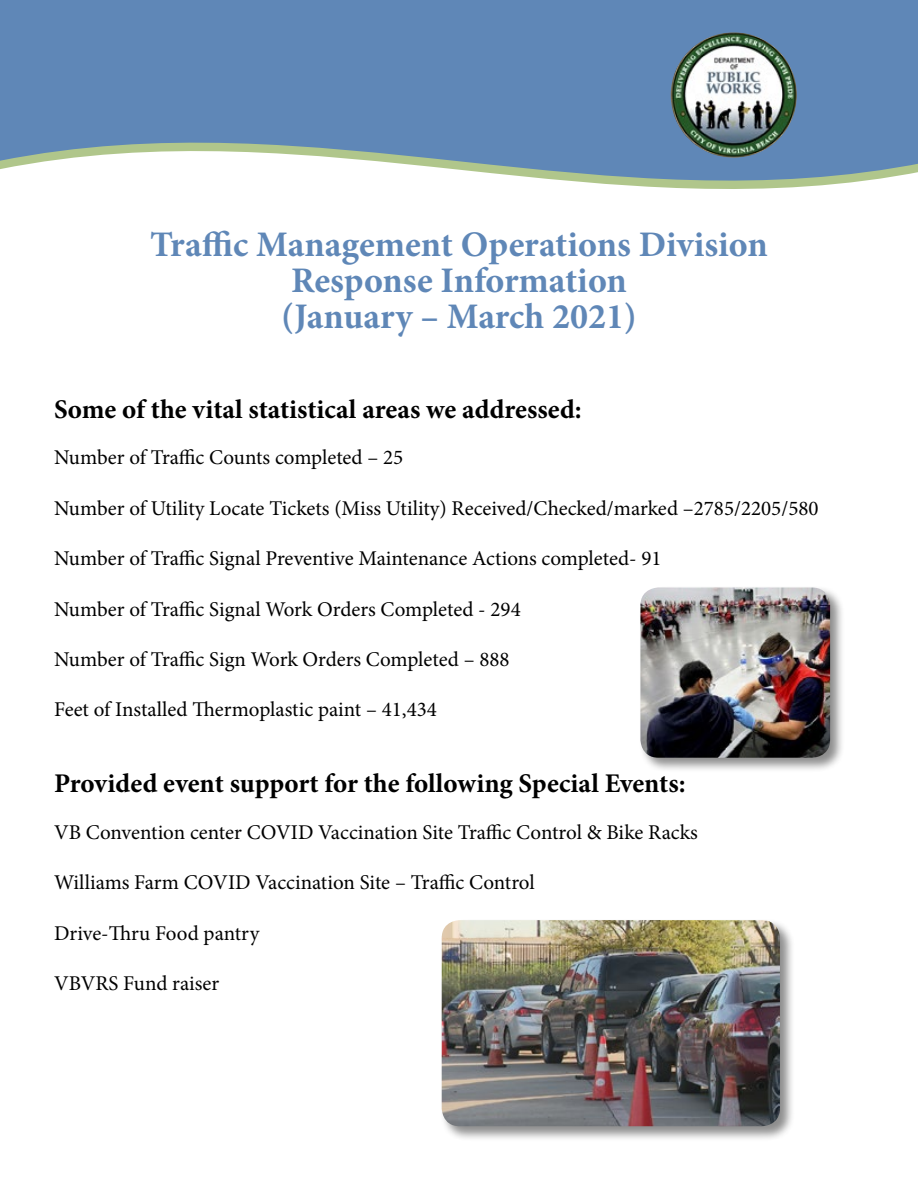
<style>
.page{position:relative;width:918px;height:1188px;background:#fff}
.page>*{position:absolute;margin:0;border:0;box-sizing:border-box;transform-origin:0 0}
.t1{font:700 36px/36px "Minion Pro";color:#5f87b7;text-align:center}
.t2{font:700 27px "Minion Pro";color:#000}
.t3{font:21px "Minion Pro";color:#000}
</style>
<div class="page">
<svg style="left:0;top:0;width:918px;height:189px;background:#7496bc"></svg>
<img style="left:671px;top:32px;width:126px;height:126px;border-radius:63px">
<div style="left:639px;top:586px;width:206px;height:187px;background:#000;opacity:.45"></div>
<img style="left:640px;top:588px;width:190px;height:170px">
<div style="left:440px;top:919px;width:355px;height:223px;background:#000;opacity:.45"></div>
<img style="left:442px;top:920px;width:338px;height:206px">
<h1 class="t1" style="left:150px;top:226px;width:619px">Traffic Management Operations Division<br>Response Information<br>(January – March 2021)</h1>
<p class="t2" style="left:54px;top:390px;width:529px">Some of the vital statistical areas we addressed:</p>
<p class="t3" style="left:54px;top:444px;width:351px">Number of Traffic Counts completed – 25</p>
<p class="t3" style="left:54px;top:494px;width:766px">Number of Utility Locate Tickets (Miss Utility) Received/Checked/marked –2785/2205/580</p>
<p class="t3" style="left:54px;top:545px;width:609px">Number of Traffic Signal Preventive Maintenance Actions completed- 91</p>
<p class="t3" style="left:54px;top:595px;width:468px">Number of Traffic Signal Work Orders Completed - 294</p>
<p class="t3" style="left:54px;top:645px;width:457px">Number of Traffic Sign Work Orders Completed – 888</p>
<p class="t3" style="left:54px;top:696px;width:385px">Feet of Installed Thermoplastic paint – 41,434</p>
<p class="t2" style="left:54px;top:764px;width:633px">Provided event support for the following Special Events:</p>
<p class="t3" style="left:54px;top:818px;width:645px">VB Convention center COVID Vaccination Site Traffic Control &amp; Bike Racks</p>
<p class="t3" style="left:54px;top:869px;width:482px">Williams Farm COVID Vaccination Site – Traffic Control</p>
<p class="t3" style="left:54px;top:919px;width:207px">Drive-Thru Food pantry</p>
<p class="t3" style="left:54px;top:969px;width:167px">VBVRS Fund raiser</p>
</div>
